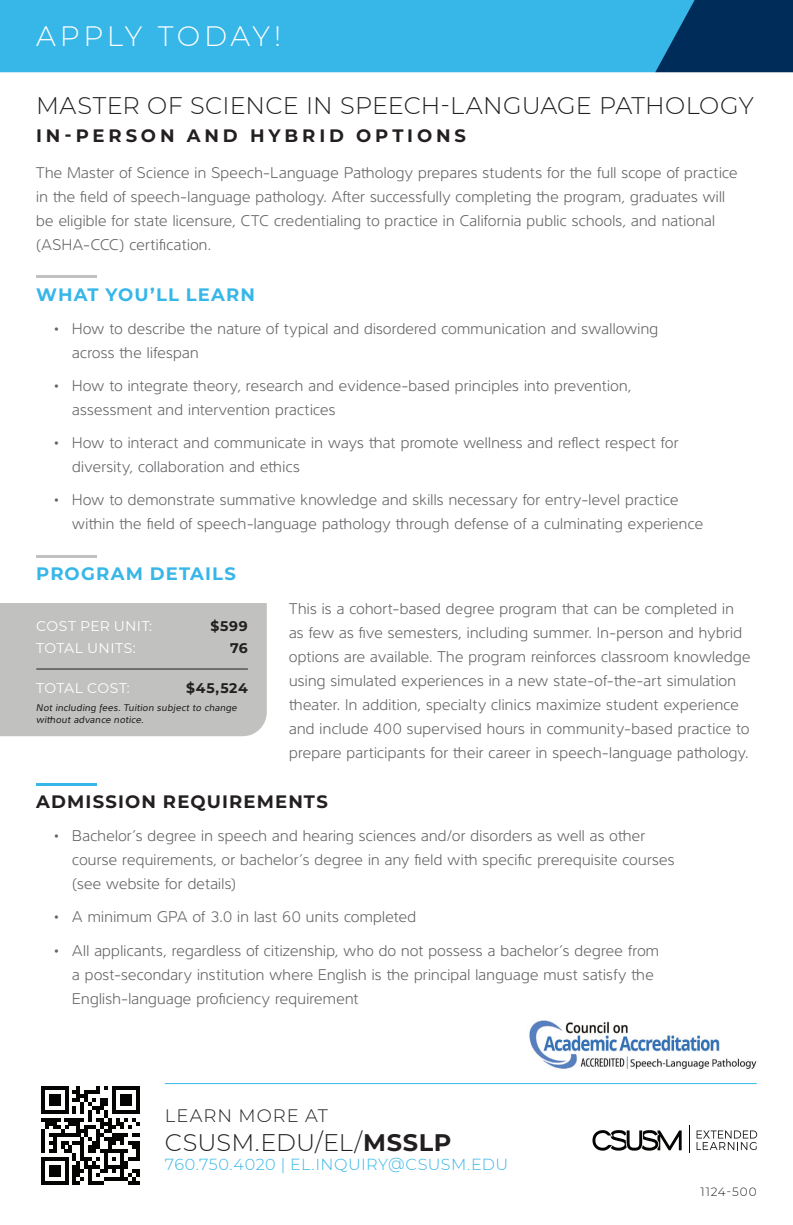
<style>
.page{position:relative;width:793px;height:1225px;background:#fff}
.page>*{position:absolute;margin:0;border:0;box-sizing:border-box;transform-origin:0 0}
.t1{font:300 28px "Montserrat";letter-spacing:.12em;color:#fff}
.t2{font:300 24px "Montserrat";letter-spacing:.005em;color:#231f20}
.t3{font:700 18px "Montserrat";letter-spacing:.065em;color:#37b6e8}
.t4{font:700 18px "Montserrat";letter-spacing:.215em;color:#231f20}
.t5{font:700 18px "Montserrat";letter-spacing:.065em;color:#231f20}
.t6{font:300 18px "Montserrat";letter-spacing:.055em;color:#231f20}
.t7{font:300 16px/24px "Interval Sans Pro";letter-spacing:.02em;color:#636366}
.t8{font:300 16px "Montserrat";letter-spacing:.025em;color:#37b6e8}
.t9{font:14px/22px "Montserrat";letter-spacing:.025em;color:#fff}
.t10{font:700 14px/22px "Montserrat";letter-spacing:.05em;color:#231f20;text-align:right}
.t11{font:300 12px "Montserrat";letter-spacing:.07em;color:#231f20}
.t12{font:italic 10px/12px "Interval Sans Pro";letter-spacing:.035em;color:#231f20}
.s1{font-weight:700}
</style>
<div class="page">
<hr style="left:36px;top:275px;width:60px;height:3px;background:#c1c1c0">
<hr style="left:36px;top:555px;width:60px;height:2px;background:#c1c1c0">
<hr style="left:36px;top:783px;width:60px;height:2px;background:#37b6e8">
<hr style="left:165px;top:1083px;width:591px;height:1px;background:#37b6e8">
<svg style="left:41px;top:1086px;width:99px;height:98px"></svg>
<hr style="left:41px;top:1181px;width:27px;height:3px;background:#040503">
<div style="left:49px;top:1165px;width:12px;height:12px;background:#040503"></div>
<div style="left:0;top:0;width:655px;height:72px;background:#37b6e8"></div>
<div style="left:0;top:603px;width:267px;height:133px;background:#c1c1c0"></div>
<hr style="left:36px;top:668px;width:212px;height:1px;background:#231f20">
<svg style="left:592px;top:1130px;width:89px;height:20px"></svg>
<svg style="left:689px;top:1125px;width:1px;height:27px"></svg>
<svg style="left:696px;top:1130px;width:61px;height:20px"></svg>
<img style="left:529px;top:1020px;width:228px;height:49px">
<svg style="left:655px;top:0;width:138px;height:72px"></svg>
<h1 class="t1" style="left:36px;top:17px;width:246px">APPLY TODAY!</h1>
<h2 class="t2" style="left:36px;top:89px;width:719px">MASTER OF SCIENCE IN SPEECH-LANGUAGE PATHOLOGY</h2>
<p class="t4" style="left:36px;top:123px;width:431px">IN-PERSON AND HYBRID OPTIONS</p>
<p class="t7" style="left:36px;top:159px;width:702px">The Master of Science in Speech-Language Pathology prepares students for the full scope of practice in the field of speech-language pathology. After successfully completing the program, graduates will be eligible for state licensure, CTC credentialing to practice in California public schools, and national (ASHA-CCC) certification.</p>
<p class="t3" style="left:36px;top:281px;width:220px">WHAT YOU’LL LEARN</p>
<p class="t7" style="left:72px;top:315px;width:587px;text-indent:-18px">• How to describe the nature of typical and disordered communication and swallowing across the lifespan</p>
<p class="t7" style="left:72px;top:372px;width:560px;text-indent:-18px">• How to integrate theory, research and evidence-based principles into prevention, assessment and intervention practices</p>
<p class="t7" style="left:72px;top:429px;width:607px;text-indent:-18px">• How to interact and communicate in ways that promote wellness and reflect respect for diversity, collaboration and ethics</p>
<p class="t7" style="left:72px;top:486px;width:632px;text-indent:-18px">• How to demonstrate summative knowledge and skills necessary for entry-level practice within the field of speech-language pathology through defense of a culminating experience</p>
<p class="t3" style="left:36px;top:560px;width:201px">PROGRAM DETAILS</p>
<p class="t10" style="left:211px;top:614px;width:39px">$599<br>76</p>
<p class="t10" style="left:186px;top:676px;width:63px">$45,524</p>
<p class="t12" style="left:36px;top:701px;width:202px">Not including fees. Tuition subject to change without advance notice.</p>
<p class="t9" style="left:36px;top:615px;width:117px">COST PER UNIT:<br>TOTAL UNITS:</p>
<p class="t9" style="left:36px;top:677px;width:95px">TOTAL COST:</p>
<p class="t7" style="left:289px;top:595px;width:462px">This is a cohort-based degree program that can be completed in as few as five semesters, including summer. In-person and hybrid options are available. The program reinforces classroom knowledge using simulated experiences in a new state-of-the-art simulation theater. In addition, specialty clinics maximize student experience and include 400 supervised hours in community-based practice to prepare participants for their career in speech-language pathology.</p>
<p class="t5" style="left:36px;top:789px;width:293px">ADMISSION REQUIREMENTS</p>
<p class="t7" style="left:72px;top:822px;width:603px;text-indent:-18px">• Bachelor’s degree in speech and hearing sciences and/or disorders as well as other course requirements, or bachelor’s degree in any field with specific prerequisite courses (see website for details)</p>
<p class="t7" style="left:54px;top:903px;width:363px">• A minimum GPA of 3.0 in last 60 units completed</p>
<p class="t7" style="left:72px;top:936px;width:588px;text-indent:-18px">• All applicants, regardless of citizenship, who do not possess a bachelor’s degree from a post-secondary institution where English is the principal language must satisfy the<br>English-language proficiency requirement</p>
<p class="t6" style="left:165px;top:1103px;width:165px">LEARN MORE AT</p>
<h2 class="t2" style="left:165px;top:1125px;width:288px">CSUSM.EDU/EL/<span class="s1">MSSLP</span></h2>
<p class="t8" style="left:165px;top:1153px;width:345px">760.750.4020 | EL.INQUIRY@CSUSM.EDU</p>
<p class="t11" style="left:700px;top:1183px;width:58px">1124-500</p>
</div>
